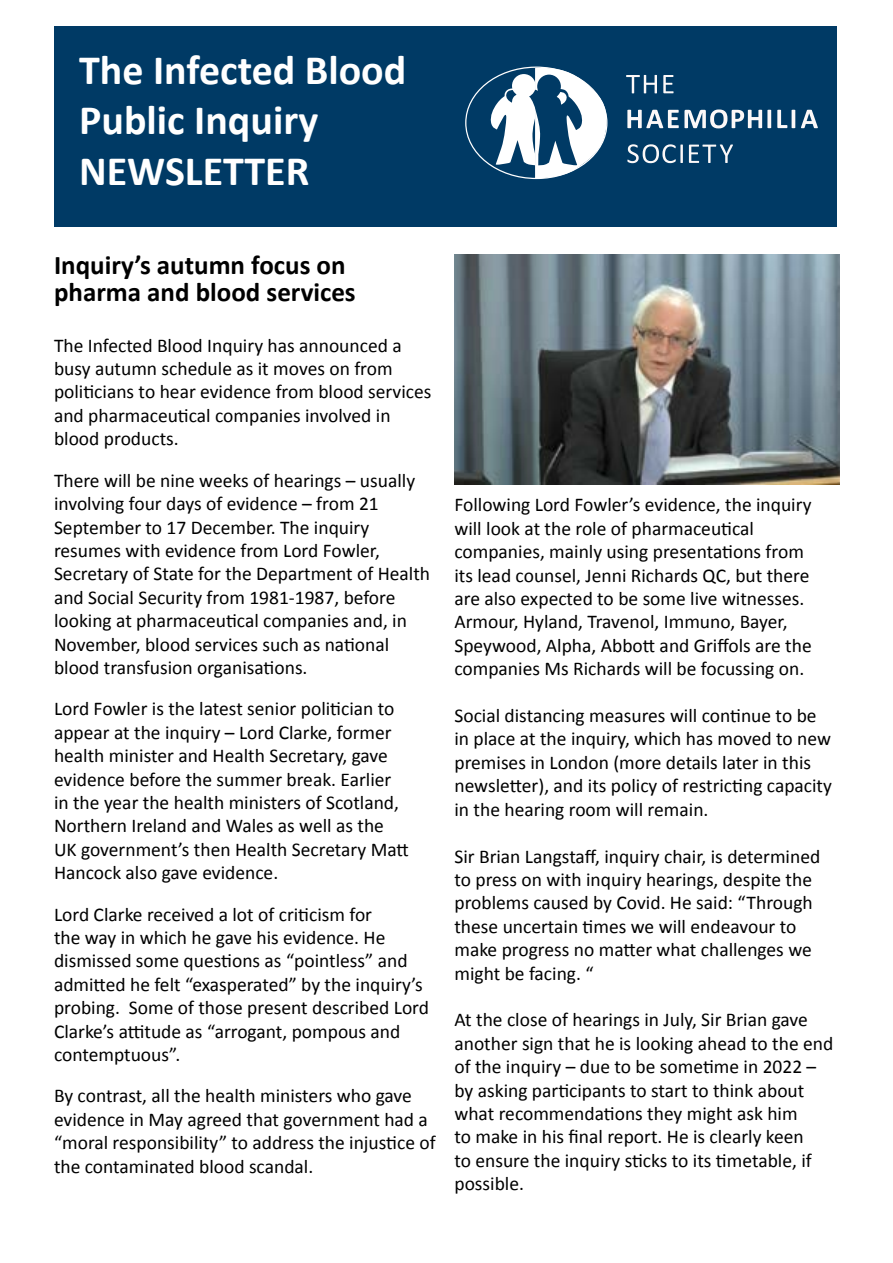
<style>
.page{position:relative;width:893px;height:1263px;background:#fff}
.page>*{position:absolute;margin:0;border:0;box-sizing:border-box;transform-origin:0 0}
.t1{font:700 42px/50.4px "Calibri";color:#fff}
.t2{font:700 27px/27px "Calibri";color:#000}
.t3{font:19.5px/23.4px "Calibri";color:#000}
</style>
<div class="page">
<div style="left:54px;top:27px;width:783px;height:200px;background:#003a65"></div>
<svg style="left:465px;top:66px;width:143px;height:113px"></svg>
<svg style="left:626px;top:75px;width:31px;height:18px"></svg>
<svg style="left:663px;top:75px;width:10px;height:18px"></svg>
<svg style="left:627px;top:109px;width:144px;height:19px"></svg>
<svg style="left:777px;top:110px;width:18px;height:18px"></svg>
<svg style="left:801px;top:110px;width:17px;height:18px"></svg>
<svg style="left:627px;top:144px;width:56px;height:19px"></svg>
<svg style="left:689px;top:144px;width:44px;height:19px"></svg>
<img style="left:454px;top:254px;width:386px;height:230px">
<h1 class="t1" style="left:79px;top:43px;width:329px">The Infected Blood<br>Public Inquiry<br>NEWSLETTER</h1>
<h2 class="t2" style="left:54px;top:251px;width:303px">Inquiry’s autumn focus on pharma and blood services</h2>
<p class="t3" style="left:54px;top:333px;width:379px">The Infected Blood Inquiry has announced a busy autumn schedule as it moves on from politicians to hear evidence from blood services and pharmaceutical companies involved in blood products.</p>
<p class="t3" style="left:54px;top:468px;width:378px">There will be nine weeks of hearings – usually involving four days of evidence – from 21<br>September to 17 December. The inquiry resumes with evidence from Lord Fowler, Secretary of State for the Department of Health and Social Security from 1981-1987, before looking at pharmaceutical companies and, in November, blood services such as national blood transfusion organisations.</p>
<p class="t3" style="left:54px;top:696px;width:356px">Lord Fowler is the latest senior politician to appear at the inquiry – Lord Clarke, former health minister and Health Secretary, gave evidence before the summer break. Earlier in the year the health ministers of Scotland, Northern Ireland and Wales as well as the UK government’s then Health Secretary Matt Hancock also gave evidence.</p>
<p class="t3" style="left:54px;top:901px;width:377px">Lord Clarke received a lot of criticism for<br>the way in which he gave his evidence. He dismissed some questions as “pointless” and admitted he felt “exasperated” by the inquiry’s probing. Some of those present described Lord Clarke’s attitude as “arrogant, pompous and contemptuous”.</p>
<p class="t3" style="left:54px;top:1083px;width:383px">By contrast, all the health ministers who gave evidence in May agreed that government had a “moral responsibility” to address the injustice of the contaminated blood scandal.</p>
<p class="t3" style="left:454px;top:492px;width:359px">Following Lord Fowler’s evidence, the inquiry will look at the role of pharmaceutical companies, mainly using presentations from its lead counsel, Jenni Richards QC, but there are also expected to be some live witnesses.<br>Armour, Hyland, Travenol, Immuno, Bayer, Speywood, Alpha, Abbott and Griffols are the companies Ms Richards will be focussing on.</p>
<p class="t3" style="left:454px;top:703px;width:379px">Social distancing measures will continue to be in place at the inquiry, which has moved to new premises in London (more details later in this newsletter), and its policy of restricting capacity in the hearing room will remain.</p>
<p class="t3" style="left:454px;top:843px;width:367px">Sir Brian Langstaff, inquiry chair, is determined to press on with inquiry hearings, despite the problems caused by Covid. He said: “Through these uncertain times we will endeavour to make progress no matter what challenges we might be facing. “</p>
<p class="t3" style="left:454px;top:1007px;width:380px">At the close of hearings in July, Sir Brian gave another sign that he is looking ahead to the end of the inquiry – due to be sometime in 2022 – by asking participants to start to think about what recommendations they might ask him<br>to make in his final report. He is clearly keen<br>to ensure the inquiry sticks to its timetable, if possible.</p>
</div>
